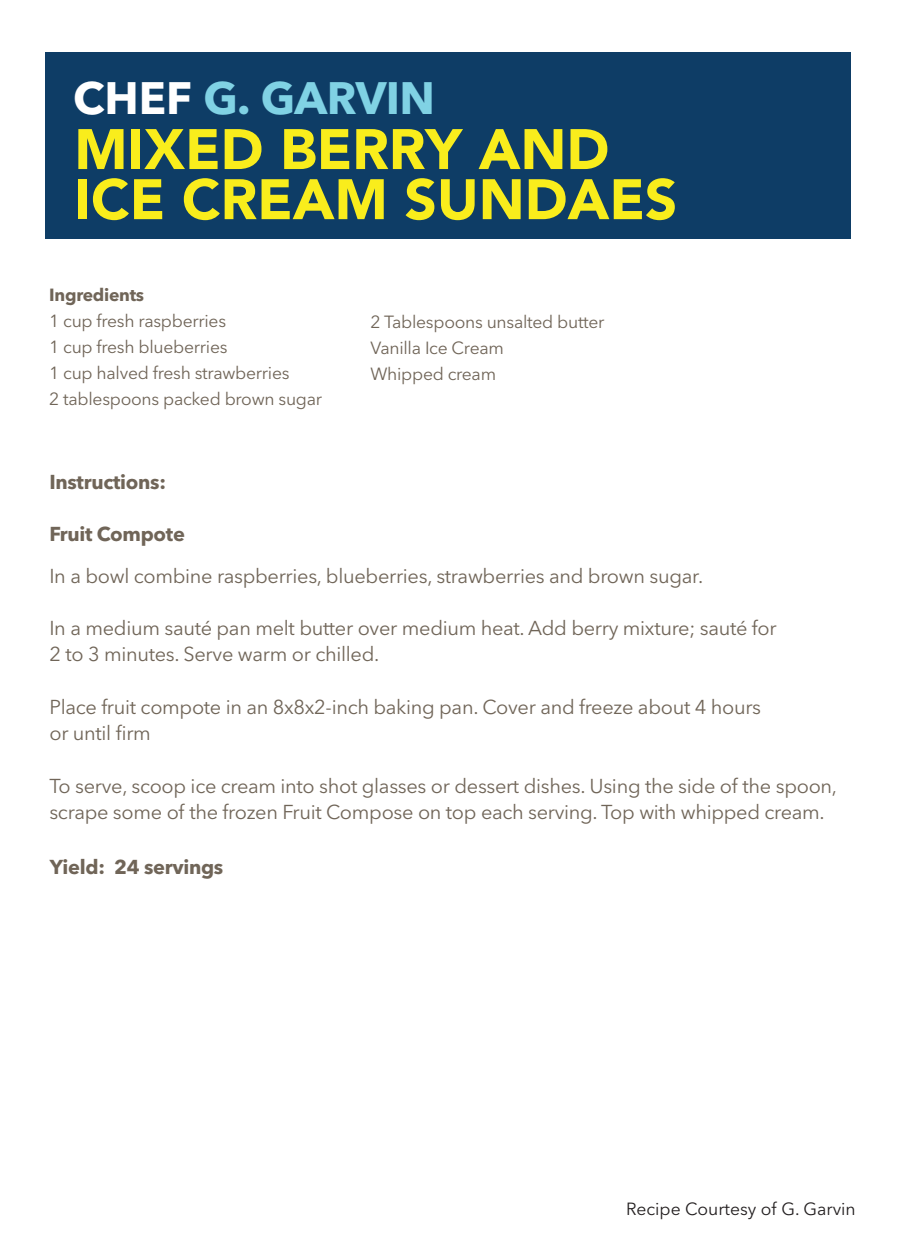
<style>
.page{position:relative;width:900px;height:1260px;background:#fff}
.page>*{position:absolute;margin:0;border:0;box-sizing:border-box;transform-origin:0 0}
.t1{font:900 56.5px/50px "Avenir";color:#f9ed1c}
.t2{font:700 45px "Avenir Nextfor Best Buy";letter-spacing:-.015em;color:#80d2e4}
.t3{font:20px/26.2px "Avenir Nextfor Best Buy";letter-spacing:-.015em;color:#706558}
.t4{font:700 20px "Avenir Nextfor Best Buy";letter-spacing:-.015em;color:#706558}
.t5{font:17.5px/26px "Avenir Nextfor Best Buy";letter-spacing:-.015em;color:#706558}
.t6{font:17.5px "Avenir Nextfor Best Buy";color:#231f20}
.t7{font:700 17.5px "Avenir Nextfor Best Buy";letter-spacing:-.015em;color:#706558}
.s1{color:#fff}
</style>
<div class="page">
<div style="left:46px;top:53px;width:805px;height:186px;background:#0e3d66"></div>
<h2 class="t2" style="left:73px;top:70px;width:363px"><span class="s1">CHEF</span> G. GARVIN</h2>
<h1 class="t1" style="left:74px;top:124px;width:604px">MIXED BERRY AND<br>ICE CREAM SUNDAES</h1>
<p class="t7" style="left:49px;top:284px;width:96px">Ingredients</p>
<p class="t5" style="left:49px;top:308px;width:274px">1 cup fresh raspberries<br>1 cup fresh blueberries<br>1 cup halved fresh strawberries<br>2 tablespoons packed brown sugar</p>
<p class="t5" style="left:371px;top:309px;width:235px">2 Tablespoons unsalted butter<br>Vanilla Ice Cream<br>Whipped cream</p>
<p class="t4" style="left:49px;top:470px;width:118px">Instructions:</p>
<p class="t4" style="left:49px;top:522px;width:137px">Fruit Compote</p>
<p class="t3" style="left:49px;top:563px;width:655px">In a bowl combine raspberries, blueberries, strawberries and brown sugar.</p>
<p class="t3" style="left:49px;top:615px;width:729px">In a medium sauté pan melt butter over medium heat. Add berry mixture; sauté for<br>2 to 3 minutes. Serve warm or chilled.</p>
<p class="t3" style="left:49px;top:694px;width:713px">Place fruit compote in an 8x8x2-inch baking pan. Cover and freeze about 4 hours or until firm</p>
<p class="t3" style="left:49px;top:773px;width:789px">To serve, scoop ice cream into shot glasses or dessert dishes. Using the side of the spoon, scrape some of the frozen Fruit Compose on top each serving. Top with whipped cream.</p>
<p class="t4" style="left:50px;top:854px;width:175px">Yield: 24 servings</p>
<p class="t6" style="left:626px;top:1198px;width:231px">Recipe Courtesy of G. Garvin</p>
</div>
